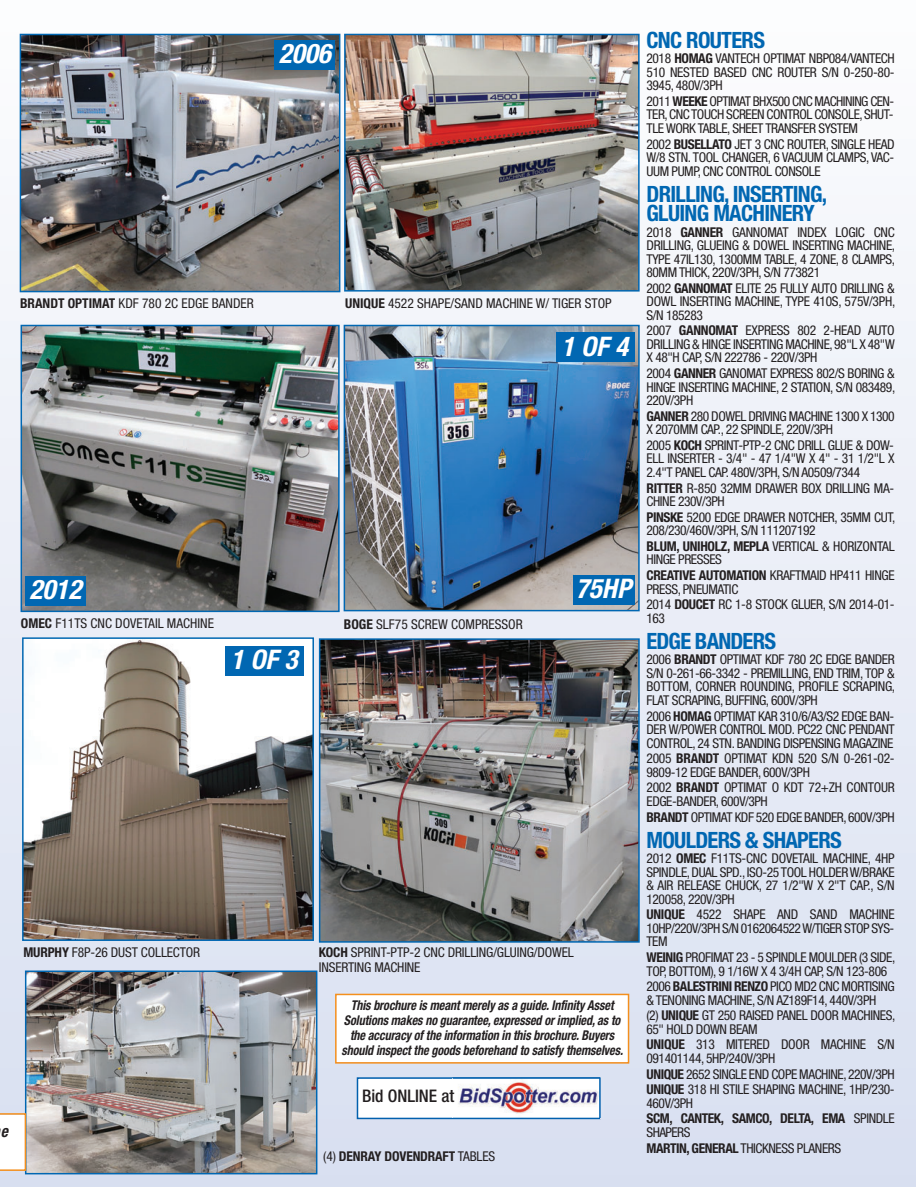
<style>
.page{position:relative;width:918px;height:1188px;background:#fff}
.page>*{position:absolute;margin:0;border:0;box-sizing:border-box;transform-origin:0 0}
.t1{font:italic 700 condensed 27px "Helvetica Neue";color:#fff}
.t2{font:700 condensed 22.5px/19.5px "Helvetica Neue";letter-spacing:-.03em;color:#0167b2}
.t3{font:500 condensed 17.4px "Helvetica Neue";color:#231f20}
.t4{font:italic 700 condensed 16.5px "Helvetica Neue";color:#231f20;scale:.95 1}
.t5{font:condensed 13.5px/13.5px "Helvetica Neue";letter-spacing:-.03em;color:#231f20}
.t6{font:italic 700 condensed 13.5px/15px "Helvetica Neue";letter-spacing:-.005em;color:#231f20;text-align:center;scale:.9 1}
.t7{font:condensed 13.5px "Helvetica Neue";color:#231f20}
.t8{font:condensed 13.5px/15px "Helvetica Neue";letter-spacing:-.01em;color:#231f20}
.t9{font:700 condensed 13.5px/15.6px "Helvetica Neue";letter-spacing:-.03em;color:#231f20}
.t10{font:700 condensed 13.5px "Helvetica Neue";letter-spacing:-.01em;color:#231f20}
.s1{font-weight:700}
.s2{font-weight:400}
</style>
<div class="page">
<div style="left:0;top:0;width:916px;height:1187px;background:linear-gradient(to bottom,#fbfcfd,#d8dff0)"></div>
<div style="left:337px;top:995px;width:291px;height:67px;background:#fff"></div>
<div style="left:335px;top:994px;width:294px;height:70px;border:2px solid #f48f1d"></div>
<div style="left:358px;top:1079px;width:241px;height:39px;background:#fff"></div>
<div style="left:357px;top:1077px;width:244px;height:42px;border:2px solid #0160ae"></div>
<img style="left:453px;top:1077px;width:151px;height:41px">
<img style="left:453px;top:1079px;width:146px;height:39px">
<img style="left:23px;top:37px;width:314px;height:252px">
<div style="left:20px;top:34px;width:320px;height:258px;border:2px solid #0167b2"></div>
<img style="left:347px;top:37px;width:290px;height:252px">
<div style="left:344px;top:34px;width:296px;height:258px;border:2px solid #0167b2"></div>
<img style="left:24px;top:328px;width:313px;height:281px">
<div style="left:21px;top:325px;width:319px;height:287px;border:2px solid #0167b2"></div>
<img style="left:347px;top:328px;width:290px;height:280px">
<div style="left:344px;top:325px;width:296px;height:286px;border:2px solid #0167b2"></div>
<img style="left:25px;top:640px;width:286px;height:298px">
<div style="left:22px;top:637px;width:292px;height:304px;border:2px solid #0167b2"></div>
<img style="left:322px;top:641px;width:315px;height:299px">
<div style="left:319px;top:638px;width:321px;height:305px;border:2px solid #0167b2"></div>
<img style="left:28px;top:974px;width:286px;height:197px">
<div style="left:25px;top:971px;width:292px;height:203px;border:2px solid #0167b2"></div>
<svg style="left:0;top:1113px;width:26px;height:58px"></svg>
<div style="left:274px;top:40px;width:61px;height:30px;background:#0167b2"></div>
<div style="left:25px;top:576px;width:61px;height:30px;background:#0167b2"></div>
<div style="left:573px;top:575px;width:61px;height:30px;background:#0167b2"></div>
<div style="left:556px;top:333px;width:78px;height:29px;background:#0167b2"></div>
<div style="left:225px;top:646px;width:79px;height:30px;background:#0167b2"></div>
<h1 class="t1" style="left:279px;top:44px;width:59px">2006</h1>
<p class="t7" style="left:20px;top:298px;width:235px"><span class="s1">BRANDT OPTIMAT</span> KDF 780 2C EDGE BANDER</p>
<p class="t7" style="left:345px;top:298px;width:268px"><span class="s1">UNIQUE</span> 4522 SHAPE/SAND MACHINE W/ TIGER STOP</p>
<h1 class="t1" style="left:562px;top:336px;width:73px">1 OF 4</h1>
<h1 class="t1" style="left:29px;top:580px;width:59px">2012</h1>
<h1 class="t1" style="left:576px;top:579px;width:62px">75HP</h1>
<p class="t7" style="left:21px;top:618px;width:194px"><span class="s1">OMEC</span> F11TS CNC DOVETAIL MACHINE</p>
<p class="t7" style="left:344px;top:620px;width:180px"><span class="s1">BOGE</span> SLF75 SCREW COMPRESSOR</p>
<h1 class="t1" style="left:231px;top:650px;width:73px">1 OF 3</h1>
<p class="t4" style="left:1px;top:1126px;width:12px">e</p>
<p class="t8" style="left:23px;top:946px;width:178px"><span class="s1">MURPHY</span> F8P-26 DUST COLLECTOR</p>
<p class="t8" style="left:319px;top:946px;width:257px"><span class="s1">KOCH</span> SPRINT-PTP-2 CNC DRILLING/GLUING/DOWEL<br>INSERTING MACHINE</p>
<p class="t6" style="left:341px;top:999px;width:317px">This brochure is meant merely as a guide.Infinity Asset Solutions makes no guarantee,expressed orimplied,as to the accuracy of the information in this brochure.Buyers should inspect the goods beforehand to satisfy themselves.</p>
<p class="t3" style="left:362px;top:1089px;width:94px">Bid ONLINE at</p>
<p class="t10" style="left:323px;top:1151px;width:173px"><span class="s2">(4)</span> DENRAY DOVENDRAFT <span class="s2">TABLES</span></p>
<h2 class="t2" style="left:647px;top:32px;width:120px">CNC ROUTERS</h2>
<p class="t5" style="left:646px;top:53px;width:250px;text-align:justify">2018 <span class="s1">HOMAG</span> VANTECH OPTIMAT NBP084/VANTECH 510 NESTED BASED CNC ROUTER S/N 0-250-80- 3945, 480V/3PH</p>
<p class="t5" style="left:646px;top:96px;width:249px;text-align:justify">2011 <span class="s1">WEEKE</span> OPTIMAT BHX500 CNC MACHINING CEN-TER, CNC TOUCH SCREEN CONTROL CONSOLE, SHUT-TLE WORK TABLE, SHEET TRANSFER SYSTEM</p>
<p class="t5" style="left:646px;top:138px;width:250px;text-align:justify">2002 <span class="s1">BUSELLATO</span> JET 3 CNC ROUTER, SINGLE HEAD W/8 STN. TOOL CHANGER, 6 VACUUM CLAMPS, VAC-UUM PUMP, CNC CONTROL CONSOLE</p>
<h2 class="t2" style="left:647px;top:186px;width:182px">DRILLING, INSERTING,<br>GLUING MACHINERY</h2>
<p class="t5" style="left:647px;top:226px;width:250px;text-align:justify">2018 <span class="s1">GANNER</span> GANNOMAT INDEX LOGIC CNC DRILLING, GLUEING &amp; DOWEL INSERTING MACHINE, TYPE 47IL130, 1300MM TABLE, 4 ZONE, 8 CLAMPS, 80MM THICK, 220V/3PH, S/N 773821</p>
<p class="t5" style="left:647px;top:282px;width:250px;text-align:justify">2002 <span class="s1">GANNOMAT</span> ELITE 25 FULLY AUTO DRILLING &amp; DOWL INSERTING MACHINE, TYPE 410S, 575V/3PH, S/N 185283</p>
<p class="t5" style="left:647px;top:325px;width:250px;text-align:justify">2007 <span class="s1">GANNOMAT</span> EXPRESS 802 2-HEAD AUTO DRILLING &amp; HINGE INSERTING MACHINE, 98"L X 48"W X 48"H CAP, S/N 222786 - 220V/3PH</p>
<p class="t5" style="left:647px;top:368px;width:250px;text-align:justify">2004 <span class="s1">GANNER</span> GANOMAT EXPRESS 802/S BORING &amp; HINGE INSERTING MACHINE, 2 STATION, S/N 083489, 220V/3PH</p>
<p class="t5" style="left:647px;top:410px;width:250px"><span class="s1">GANNER</span> 280 DOWEL DRIVING MACHINE 1300 X 1300<br>X 2070MM CAP., 22 SPINDLE, 220V/3PH</p>
<p class="t5" style="left:647px;top:440px;width:250px;text-align:justify">2005 <span class="s1">KOCH</span> SPRINT-PTP-2 CNC DRILL GLUE &amp; DOW-ELL INSERTER - 3/4" - 47 1/4"W X 4" - 31 1/2"L X 2.4"T PANEL CAP. 480V/3PH, S/N A0509/7344</p>
<p class="t5" style="left:647px;top:482px;width:249px"><span class="s1">RITTER</span> R-850 32MM DRAWER BOX DRILLING MA-<br>CHINE 230V/3PH</p>
<p class="t5" style="left:647px;top:511px;width:250px"><span class="s1">PINSKE</span> 5200 EDGE DRAWER NOTCHER, 35MM CUT,<br>208/230/460V/3PH, S/N 111207192</p>
<p class="t5" style="left:647px;top:541px;width:250px"><span class="s1">BLUM, UNIHOLZ, MEPLA</span> VERTICAL &amp; HORIZONTAL<br>HINGE PRESSES</p>
<p class="t5" style="left:647px;top:570px;width:250px"><span class="s1">CREATIVE AUTOMATION</span> KRAFTMAID HP411 HINGE<br>PRESS, PNEUMATIC</p>
<p class="t5" style="left:647px;top:599px;width:250px">2014 <span class="s1">DOUCET</span> RC 1-8 STOCK GLUER, S/N 2014-01-<br>163</p>
<h2 class="t2" style="left:647px;top:633px;width:131px">EDGE BANDERS</h2>
<p class="t5" style="left:646px;top:654px;width:250px;text-align:justify">2006 <span class="s1">BRANDT</span> OPTIMAT KDF 780 2C EDGE BANDER S/N 0-261-66-3342 - PREMILLING, END TRIM, TOP &amp; BOTTOM, CORNER ROUNDING, PROFILE SCRAPING, FLAT SCRAPING, BUFFING, 600V/3PH</p>
<p class="t5" style="left:646px;top:710px;width:250px;text-align:justify">2006 <span class="s1">HOMAG</span> OPTIMAT KAR 310/6/A3/S2 EDGE BAN-DER W/POWER CONTROL MOD. PC22 CNC PENDANT CONTROL, 24 STN. BANDING DISPENSING MAGAZINE</p>
<p class="t5" style="left:646px;top:753px;width:250px">2005 <span class="s1">BRANDT</span> OPTIMAT KDN 520 S/N 0-261-02-<br>9809-12 EDGE BANDER, 600V/3PH</p>
<p class="t5" style="left:646px;top:782px;width:250px">2002 <span class="s1">BRANDT</span> OPTIMAT O KDT 72+ZH CONTOUR<br>EDGE-BANDER, 600V/3PH</p>
<p class="t5" style="left:646px;top:811px;width:250px"><span class="s1">BRANDT</span> OPTIMAT KDF 520 EDGE BANDER, 600V/3PH</p>
<h2 class="t2" style="left:647px;top:832px;width:197px">MOULDERS &amp; SHAPERS</h2>
<p class="t5" style="left:646px;top:853px;width:250px;text-align:justify">2012 <span class="s1">OMEC</span> F11TS-CNC DOVETAIL MACHINE, 4HP SPINDLE, DUAL SPD., ISO-25 TOOL HOLDER W/BRAKE &amp; AIR RELEASE CHUCK, 27 1/2"W X 2"T CAP., S/N 120058, 220V/3PH</p>
<p class="t5" style="left:646px;top:909px;width:250px;text-align:justify"><span class="s1">UNIQUE</span> 4522 SHAPE AND SAND MACHINE 10HP/220V/3PH S/N 0162064522 W/TIGER STOP SYS-TEM</p>
<p class="t5" style="left:646px;top:952px;width:250px"><span class="s1">WEINIG</span> PROFIMAT 23 - 5 SPINDLE MOULDER (3 SIDE,<br>TOP, BOTTOM), 9 1/16W X 4 3/4H CAP, S/N 123-806</p>
<p class="t5" style="left:646px;top:981px;width:250px">2006 <span class="s1">BALESTRINI RENZO</span> PICO MD2 CNC MORTISING &amp; TENONING MACHINE, S/N AZ189F14, 440V/3PH</p>
<p class="t5" style="left:646px;top:1010px;width:250px">(2) <span class="s1">UNIQUE</span> GT 250 RAISED PANEL DOOR MACHINES,<br>65" HOLD DOWN BEAM</p>
<p class="t5" style="left:646px;top:1039px;width:250px"><span class="s1">UNIQUE</span> 313 MITERED DOOR MACHINE S/N<br>091401144, 5HP/240V/3PH</p>
<p class="t5" style="left:646px;top:1067px;width:250px;line-height:15.6px"><span class="s1">UNIQUE</span> 2652 SINGLE END COPE MACHINE, 220V/3PH<br><span class="s1">UNIQUE</span> 318 HI STILE SHAPING MACHINE, 1HP/230-</p>
<p class="t9" style="left:646px;top:1096px;width:250px"><span class="s2">460V/3PH<br></span>SCM, CANTEK, SAMCO, DELTA, EMA <span class="s2">SPINDLE</span></p>
<p class="t5" style="left:646px;top:1126px;width:196px;line-height:15.6px">SHAPERS<br><span class="s1">MARTIN, GENERAL</span> THICKNESS PLANERS</p>
</div>
